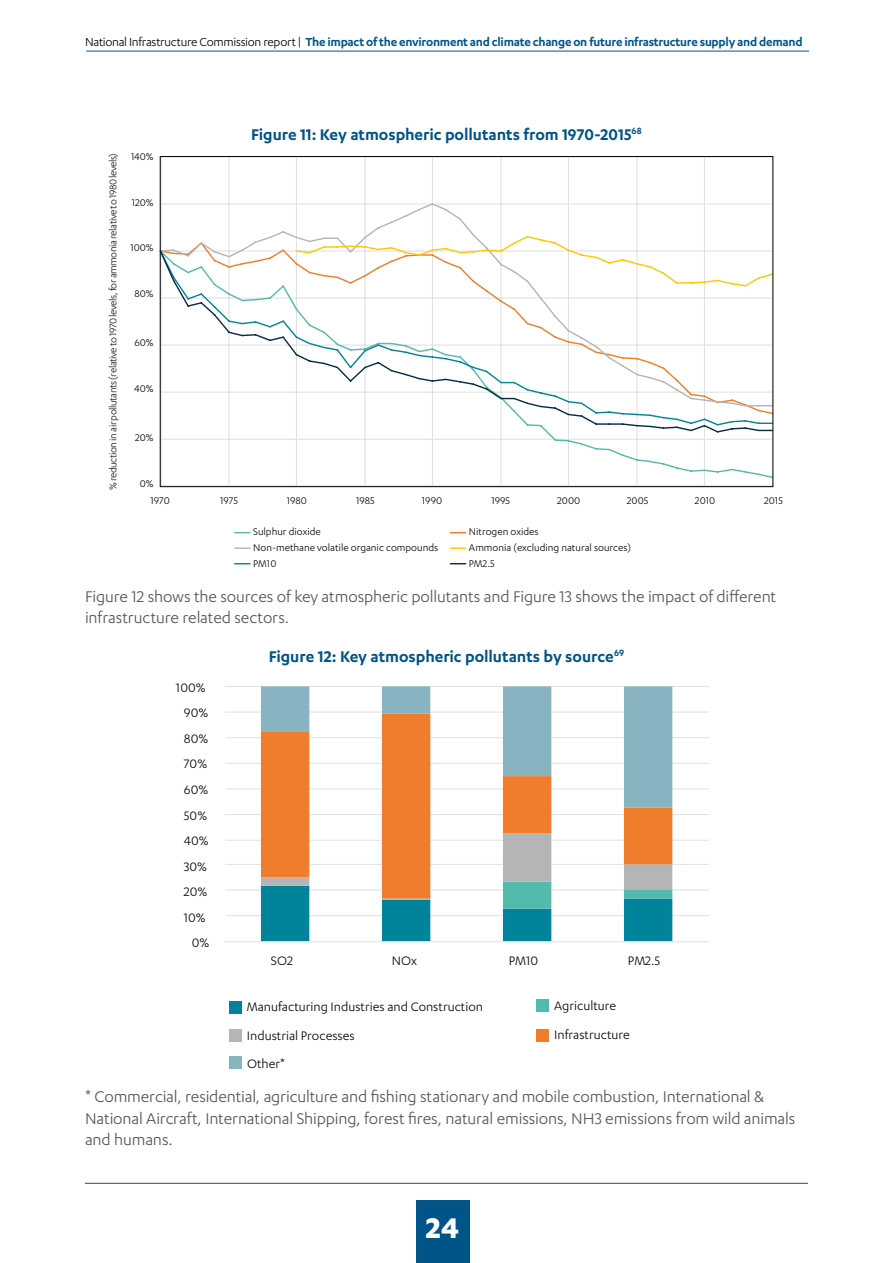
<style>
.page{position:relative;width:893px;height:1263px;background:#fff}
.page>*{position:absolute;margin:0;border:0;box-sizing:border-box;transform-origin:0 0}
.t1{font:700 33px "Karbon";color:#fff}
.main_text{font:18px/21.6px "Karbon";letter-spacing:-.01em;color:#55565a}
.Figure_title{font:600 18px "Karbon";letter-spacing:-.005em;color:#005487}
.t2{font:14.25px "Karbon";color:#070606}
.t3{font:600 13.5px "Karbon";letter-spacing:-.015em;color:#005487}
.t4{font:11.25px "Karbon";color:#080707}
.t5{font:11.25px "Karbon";letter-spacing:-.04em;color:#1a1a17}
.s1{font-weight:400;color:#000}
</style>
<div class="page">
<hr style="left:86px;top:51px;width:723px;height:1px;background:#005487">
<hr style="left:85px;top:1183px;width:723px;height:1px;background:#005487">
<div style="left:416px;top:1200px;width:53px;height:63px;background:#005487"></div>
<hr style="left:229px;top:157px;width:1px;height:329px;background:#dfdfdf">
<hr style="left:296px;top:157px;width:1px;height:329px;background:#dfdfdf">
<hr style="left:365px;top:157px;width:1px;height:329px;background:#dfdfdf">
<hr style="left:432px;top:157px;width:1px;height:329px;background:#dfdfdf">
<hr style="left:501px;top:157px;width:1px;height:329px;background:#dfdfdf">
<hr style="left:568px;top:157px;width:1px;height:329px;background:#dfdfdf">
<hr style="left:637px;top:157px;width:1px;height:329px;background:#dfdfdf">
<hr style="left:704px;top:157px;width:1px;height:329px;background:#dfdfdf">
<svg style="left:159px;top:434px;width:615px;height:45px"></svg>
<svg style="left:159px;top:202px;width:615px;height:47px"></svg>
<svg style="left:295px;top:235px;width:479px;height:14px"></svg>
<svg style="left:159px;top:249px;width:615px;height:185px"></svg>
<svg style="left:235px;top:532px;width:15px;height:1px"></svg>
<svg style="left:450px;top:532px;width:16px;height:1px"></svg>
<svg style="left:235px;top:547px;width:15px;height:2px"></svg>
<svg style="left:450px;top:547px;width:16px;height:2px"></svg>
<svg style="left:235px;top:563px;width:15px;height:1px"></svg>
<svg style="left:450px;top:563px;width:16px;height:1px"></svg>
<hr style="left:225px;top:915px;width:484px;height:1px;background:#e0e0e0">
<hr style="left:225px;top:890px;width:484px;height:1px;background:#e0e0e0">
<hr style="left:225px;top:864px;width:484px;height:1px;background:#e0e0e0">
<hr style="left:225px;top:840px;width:484px;height:1px;background:#e0e0e0">
<hr style="left:225px;top:814px;width:484px;height:1px;background:#e0e0e0">
<hr style="left:225px;top:788px;width:484px;height:1px;background:#e0e0e0">
<hr style="left:225px;top:763px;width:484px;height:1px;background:#e0e0e0">
<hr style="left:225px;top:737px;width:484px;height:1px;background:#e0e0e0">
<hr style="left:225px;top:712px;width:484px;height:1px;background:#e0e0e0">
<hr style="left:225px;top:686px;width:484px;height:1px;background:#e0e0e0">
<svg style="left:261px;top:898px;width:411px;height:43px"></svg>
<svg style="left:261px;top:807px;width:411px;height:91px"></svg>
<svg style="left:261px;top:686px;width:411px;height:121px"></svg>
<hr style="left:225px;top:941px;width:484px;height:1px;background:#e0e0e0">
<div style="left:230px;top:1056px;width:12px;height:12px;background:#87b4c0"></div>
<div style="left:537px;top:1029px;width:12px;height:12px;background:#ef7d2b"></div>
<div style="left:230px;top:1029px;width:12px;height:12px;background:#b5b5b5"></div>
<div style="left:537px;top:999px;width:12px;height:12px;background:#54baab"></div>
<div style="left:230px;top:1001px;width:12px;height:12px;background:#00839b"></div>
<p class="t3" style="left:85px;top:34px;width:719px"><span class="s1">National Infrastructure Commission report |</span> The impact of the environment and climate change on future infrastructure supply and demand</p>
<p class="t5" style="left:107px;top:490px;width:339px;rotate:-90deg">% reduction in air pollutants (relative to 1970 levels, for ammonia relative to 1980 levels)</p>
<p class="t4" style="left:131px;top:150px;width:24px">140%</p>
<p class="t4" style="left:132px;top:196px;width:23px">120%</p>
<p class="t4" style="left:130px;top:241px;width:25px">100%</p>
<p class="t4" style="left:135px;top:287px;width:21px">80%</p>
<p class="t4" style="left:135px;top:337px;width:21px">60%</p>
<p class="t4" style="left:134px;top:383px;width:21px">40%</p>
<p class="t4" style="left:135px;top:431px;width:20px">20%</p>
<p class="t4" style="left:140px;top:477px;width:15px">0%</p>
<p class="Figure_title" style="left:251px;top:124px;width:392px">Figure 11: Key atmospheric pollutants from 1970-2015<sup>68</sup></p>
<p class="t4" style="left:151px;top:494px;width:21px">1970</p>
<p class="t4" style="left:220px;top:494px;width:19px">1975</p>
<p class="t4" style="left:287px;top:494px;width:22px">1980</p>
<p class="t4" style="left:356px;top:494px;width:20px">1985</p>
<p class="t4" style="left:422px;top:494px;width:22px">1990</p>
<p class="t4" style="left:491px;top:494px;width:20px">1995</p>
<p class="t4" style="left:557px;top:494px;width:25px">2000</p>
<p class="t4" style="left:627px;top:494px;width:23px">2005</p>
<p class="t4" style="left:695px;top:494px;width:22px">2010</p>
<p class="t4" style="left:764px;top:494px;width:20px">2015</p>
<p class="t4" style="left:253px;top:526px;width:69px">Sulphur dioxide</p>
<p class="t4" style="left:469px;top:526px;width:71px">Nitrogen oxides</p>
<p class="t4" style="left:253px;top:541px;width:187px">Non-methane volatile organic compounds</p>
<p class="t4" style="left:469px;top:541px;width:164px">Ammonia (excluding natural sources)</p>
<p class="t4" style="left:253px;top:557px;width:25px">PM10</p>
<p class="t4" style="left:469px;top:557px;width:27px">PM2.5</p>
<p class="main_text" style="left:85px;top:585px;width:693px">Figure 12 shows the sources of key atmospheric pollutants and Figure 13 shows the impact of different infrastructure related sectors.</p>
<p class="Figure_title" style="left:269px;top:646px;width:357px">Figure 12: Key atmospheric pollutants by source<sup>69</sup></p>
<p class="t2" style="left:176px;top:680px;width:31px">100%</p>
<p class="t2" style="left:184px;top:705px;width:26px">90%</p>
<p class="t2" style="left:184px;top:731px;width:26px">80%</p>
<p class="t2" style="left:184px;top:756px;width:25px">70%</p>
<p class="t2" style="left:184px;top:782px;width:26px">60%</p>
<p class="t2" style="left:184px;top:807px;width:25px">50%</p>
<p class="t2" style="left:184px;top:833px;width:26px">40%</p>
<p class="t2" style="left:184px;top:859px;width:25px">30%</p>
<p class="t2" style="left:184px;top:884px;width:25px">20%</p>
<p class="t2" style="left:184px;top:910px;width:23px">10%</p>
<p class="t2" style="left:192px;top:935px;width:19px">0%</p>
<p class="t2" style="left:271px;top:952px;width:24px">SO2</p>
<p class="t2" style="left:392px;top:952px;width:27px">NOx</p>
<p class="t2" style="left:509px;top:952px;width:31px">PM10</p>
<p class="t2" style="left:628px;top:952px;width:34px">PM2.5</p>
<p class="t2" style="left:247px;top:999px;width:238px">Manufacturing Industries and Construction</p>
<p class="t2" style="left:554px;top:998px;width:64px">Agriculture</p>
<p class="t2" style="left:247px;top:1027px;width:109px">Industrial Processes</p>
<p class="t2" style="left:554px;top:1026px;width:77px">Infrastructure</p>
<p class="t2" style="left:247px;top:1055px;width:39px">Other*</p>
<p class="main_text" style="left:85px;top:1085px;width:712px">* Commercial, residential, agriculture and fishing stationary and mobile combustion, International &amp;<br>National Aircraft, International Shipping, forest fires, natural emissions, NH3 emissions from wild animals and humans.</p>
<h1 class="t1" style="left:426px;top:1209px;width:35px">24</h1>
</div>
